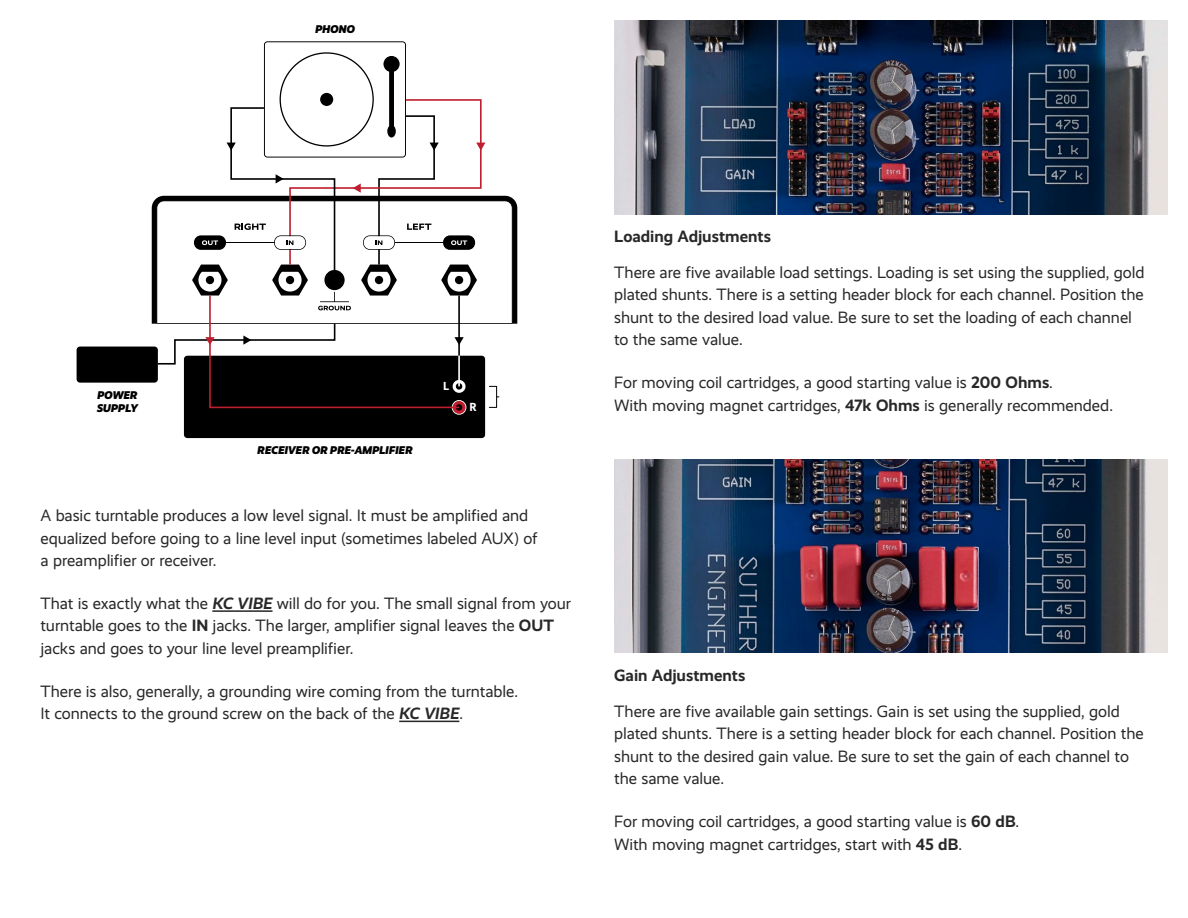
<style>
.page{position:relative;width:1188px;height:918px;background:#fff}
.page>*{position:absolute;margin:0;border:0;box-sizing:border-box;transform-origin:0 0}
.t1{font:16.5px/22.5px "Realist";letter-spacing:-.005em;color:#292829}
.t2{font:700 16.5px "Realist";color:#292829}
.t3{font:italic 900 11.25px/13.5px "Realist";letter-spacing:-.005em;color:#000}
.t4{font:700 11.25px "Globerx";color:#fff}
.s1{font-weight:700;font-style:italic}
.s2{font-weight:700}
</style>
<div class="page">
<img style="left:614px;top:459px;width:554px;height:194px">
<img style="left:614px;top:20px;width:554px;height:194px">
<hr style="left:212px;top:610px;width:61px;height:2px;background:#292829">
<hr style="left:399px;top:721px;width:60px;height:1px;background:#292829">
<svg style="left:152px;top:198px;width:365px;height:126px"></svg>
<div style="left:184px;top:356px;width:301px;height:82px;background:#000;border-radius:3px"></div>
<svg style="left:452px;top:400px;width:14px;height:15px"></svg>
<svg style="left:453px;top:401px;width:13px;height:13px"></svg>
<div style="left:456px;top:404px;width:6px;height:7px;background:#000;border-radius:50%"></div>
<div style="left:77px;top:347px;width:81px;height:36px;background:#000;border-radius:3px"></div>
<svg style="left:156px;top:41px;width:356px;height:368px"></svg>
<p class="t3" style="left:315px;top:22px;width:41px">PHONO</p>
<p class="t3" style="left:97px;top:388px;width:43px">POWER<br>SUPPLY</p>
<p class="t3" style="left:257px;top:444px;width:157px">RECEIVER OR PRE-AMPLIFIER</p>
<p class="t4" style="left:443px;top:378px;width:8px">L</p>
<p class="t4" style="left:470px;top:399px;width:9px">R</p>
<p class="t1" style="left:40px;top:504px;width:499px">A basic turntable produces a low level signal. It must be amplified and equalized before going to a line level input (sometimes labeled AUX) of a preamplifier or receiver.</p>
<p class="t1" style="left:40px;top:592px;width:532px">That is exactly what the <span class="s1">KC VIBE</span> will do for you. The small signal from your turntable goes to the <span class="s2">IN</span> jacks. The larger, amplifier signal leaves the <span class="s2">OUT </span>jacks and goes to your line level preamplifier.</p>
<p class="t1" style="left:40px;top:680px;width:479px">There is also, generally, a grounding wire coming from the turntable.<br>It connects to the ground screw on the back of the <span class="s1">KC VIBE</span>.</p>
<p class="t2" style="left:614px;top:227px;width:158px">Loading Adjustments</p>
<p class="t1" style="left:614px;top:261px;width:532px">There are five available load settings. Loading is set using the supplied, gold plated shunts. There is a setting header block for each channel. Position the shunt to the desired load value. Be sure to set the loading of each channel to the same value.</p>
<p class="t1" style="left:614px;top:371px;width:500px">For moving coil cartridges, a good starting value is <span class="s2">200 Ohms</span>.<br>With moving magnet cartridges, <span class="s2">47k Ohms</span> is generally recommended.</p>
<p class="t2" style="left:614px;top:666px;width:133px">Gain Adjustments</p>
<p class="t1" style="left:614px;top:700px;width:531px">There are five available gain settings. Gain is set using the supplied, gold plated shunts. There is a setting header block for each channel. Position the shunt to the desired gain value. Be sure to set the gain of each channel to the same value.</p>
<p class="t1" style="left:614px;top:810px;width:407px">For moving coil cartridges, a good starting value is <span class="s2">60 dB</span>.<br>With moving magnet cartridges, start with <span class="s2">45 dB</span>.</p>
</div>
